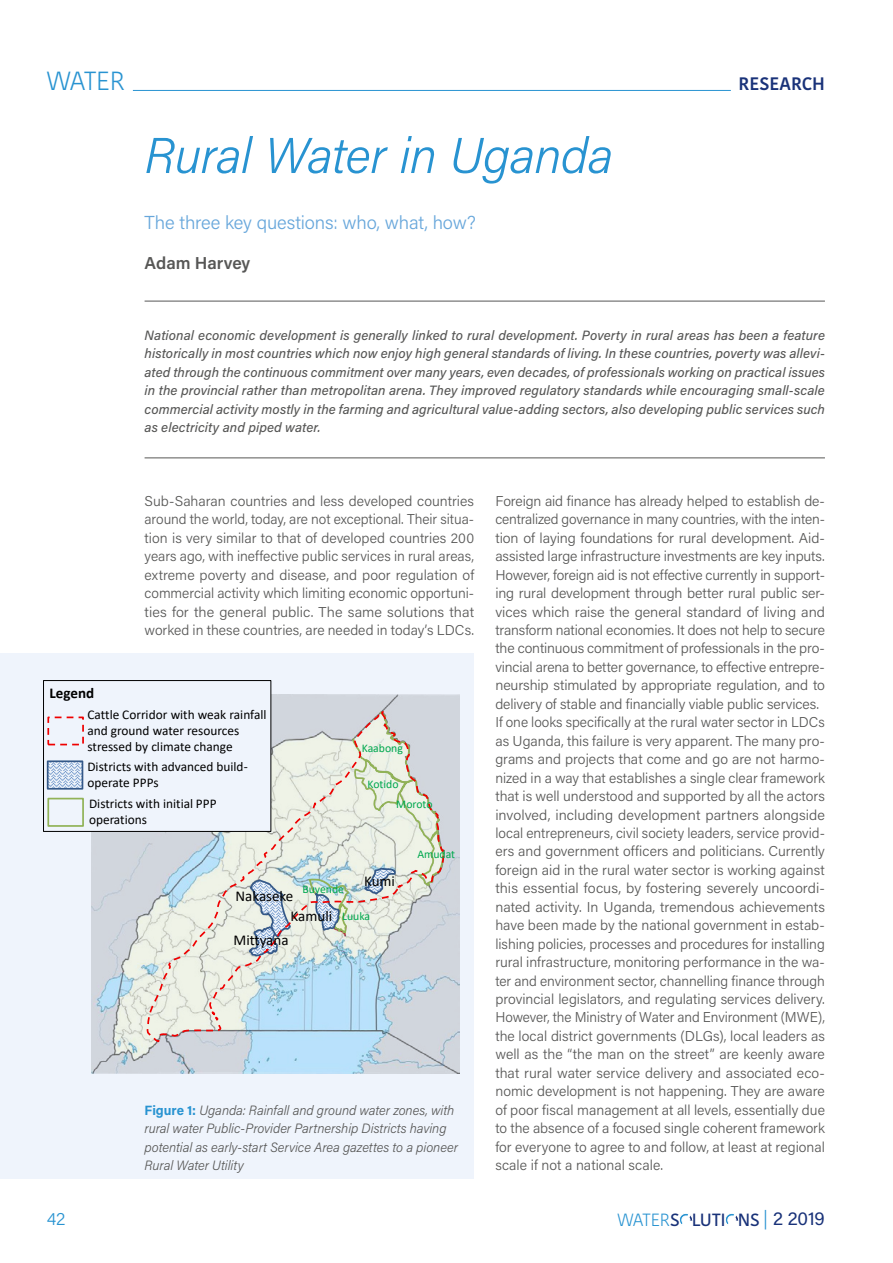
<style>
.page{position:relative;width:893px;height:1263px;background:#fff}
.page>*{position:absolute;margin:0;border:0;box-sizing:border-box;transform-origin:0 0}
.WS-Headline_Research{font:italic 300 50.25px "Acumin Pro";letter-spacing:-.02em;color:#2893d1}
.t1{font:300 26.25px "Kohinoor Bangla";letter-spacing:-.01em;color:#2893d1}
.WS-Subhead_Research{font:300 18.75px "Acumin Pro";letter-spacing:-.01em;color:#68a7db}
.t2{font:600 18px "Kohinoor Bangla";color:#193279}
.t3{font:300 18px "Acumin Pro";color:#2893d1}
.t4{font:500 17.7px "Kohinoor Bangla";color:#193279}
.WS_Authors_Research{font:600 17.25px "Acumin Pro";letter-spacing:-.005em;color:#575756}
.t5{font:15px "Calibri";color:#000}
.t6{font:700 15px "Calibri";color:#000}
.WS_Flow{font:300 14.25px/18.5px "Acumin Pro";color:#575756;text-align:justify}
.WS_Abstract_Research{font:italic 500 13.5px/18.5px "Acumin Pro";letter-spacing:.01em;color:#575756;text-align:justify}
.WS_Picture_caption{font:italic 300 13.5px/18.5px "Acumin Pro";letter-spacing:-.005em;color:#575756}
.t7{font:13.35px/16px "Calibri";color:#000}
.t8{font:11.7px "Calibri";color:#00b050}
.s1{font-weight:700;font-style:normal;color:#2893d1}
.s2{font-weight:300;color:#2893d1}
.s3{font-weight:400;font-size:18px;color:#2893d1}
.s4{font-family:"Acumin Pro";font-weight:400;font-size:18px}
</style>
<div class="page">
<svg style="left:679px;top:1213px;width:14px;height:11px"></svg>
<svg style="left:725px;top:1213px;width:14px;height:11px"></svg>
<hr style="left:133px;top:90px;width:598px;height:1px;background:#2893d1">
<div style="left:0;top:653px;width:473px;height:526px;background:#eff4fc"></div>
<hr style="left:145px;top:301px;width:680px;height:1px;background:#575756">
<hr style="left:145px;top:457px;width:680px;height:1px;background:#575756">
<div style="left:35px;top:672px;width:439px;height:406px;background:#eff4fc"></div>
<img style="left:92px;top:695px;width:367px;height:378px">
<div style="left:308px;top:694px;width:137px;height:16px;background:#d1d6dd"></div>
<svg style="left:144px;top:710px;width:301px;height:332px"></svg>
<div style="left:44px;top:680px;width:227px;height:151px;background:#eff4fc"></div>
<div style="left:43px;top:680px;width:228px;height:152px;border:1px solid #000"></div>
<svg style="left:50px;top:763px;width:30px;height:24px"></svg>
<div style="left:47px;top:760px;width:36px;height:30px;border:2px solid #385d8a"></div>
<div style="left:47px;top:716px;width:37px;height:29px;border:2px dashed #f00"></div>
<div style="left:47px;top:798px;width:37px;height:29px;border:2px solid #9bbb59"></div>
<h2 class="t1" style="left:47px;top:62px;width:80px">WATER</h2>
<p class="t2" style="left:738px;top:69px;width:88px">RESEARCH</p>
<p class="WS-Headline_Research" style="left:145px;top:121px;width:470px">Rural Water in Uganda</p>
<p class="WS-Subhead_Research" style="left:145px;top:210px;width:333px">The three key questions: who, what, how?</p>
<p class="WS_Authors_Research" style="left:145px;top:251px;width:107px">Adam Harvey</p>
<p class="WS_Abstract_Research" style="left:145px;top:325px;width:682px">National economic development is generally linked to rural development. Poverty in rural areas has been a feature historically in most countries which now enjoy high general standards of living. In these countries, poverty was allevi&shy;ated through the continuous commitment over many years, even decades, of professionals working on practical issues in the provincial rather than metropolitan arena. They improved regulatory standards while encouraging small-scale commercial activity mostly in the farming and agricultural value-adding sectors, also developing public services such as electricity and piped water.</p>
<p class="WS_Flow" style="left:145px;top:491px;width:331px">Sub-Saharan countries and less developed countries around the world, today, are not exceptional. Their situa&shy;tion is very similar to that of developed countries 200 years ago, with ineffective public services in rural areas, extreme poverty and disease, and poor regulation of commercial activity which limiting economic opportuni&shy;ties for the general public. The same solutions that worked in these countries, are needed in today’s LDCs.</p>
<p class="WS_Flow" style="left:495px;top:491px;width:331px">Foreign aid finance has already helped to establish de&shy;centralized governance in many countries, with the inten&shy;tion of laying foundations for rural development. Aid&shy;assisted large infrastructure investments are key inputs.<br>However, foreign aid is not effective currently in support&shy;ing rural development through better rural public ser&shy;vices which raise the general standard of living and transform national economies. It does not help to secure the continuous commitment of professionals in the pro&shy;vincial arena to better governance, to effective entrepre&shy;neurship stimulated by appropriate regulation, and to delivery of stable and financially viable public services.</p>
<p class="WS_Flow" style="left:495px;top:712px;width:331px">If one looks specifically at the rural water sector in LDCs as Uganda, this failure is very apparent. The many pro&shy;grams and projects that come and go are not harmo&shy;nized in a way that establishes a single clear framework that is well understood and supported by all the actors involved, including development partners alongside local entrepreneurs, civil society leaders, service provid&shy;ers and government officers and politicians. Currently foreign aid in the rural water sector is working against this essential focus, by fostering severely uncoordi&shy;nated activity. In Uganda, tremendous achievements have been made by the national government in estab&shy;lishing policies, processes and procedures for installing rural infrastructure, monitoring performance in the wa&shy;ter and environment sector, channelling finance through provincial legislators, and regulating services delivery.<br>However, the Ministry of Water and Environment (MWE), the local district governments (DLGs), local leaders as well as the “the man on the street” are keenly aware that rural water service delivery and associated eco&shy;nomic development is not happening. They are aware of poor fiscal management at all levels, essentially due to the absence of a focused single coherent framework for everyone to agree to and follow, at least at regional scale if not a national scale.</p>
<p class="t6" style="left:50px;top:682px;width:46px">Legend</p>
<p class="t7" style="left:87px;top:706px;width:181px">Cattle Corridor with weak rainfall and ground water resources stressed by climate change</p>
<p class="t7" style="left:87px;top:758px;width:162px">Districts with advanced build&shy;operate PPPs</p>
<p class="t7" style="left:89px;top:795px;width:129px">Districts with initial PPP operations</p>
<p class="t8" style="left:362px;top:740px;width:43px">Kaabong</p>
<p class="t8" style="left:367px;top:776px;width:33px">Kotido</p>
<p class="t8" style="left:396px;top:796px;width:38px">Moroto</p>
<p class="t8" style="left:417px;top:846px;width:39px">Amudat</p>
<p class="t5" style="left:364px;top:871px;width:32px">Kumi</p>
<p class="t8" style="left:302px;top:881px;width:43px">Buyende</p>
<p class="t5" style="left:236px;top:886px;width:59px">Nakaseke</p>
<p class="t5" style="left:291px;top:906px;width:43px">Kamuli</p>
<p class="t8" style="left:342px;top:908px;width:29px">Luuka</p>
<p class="t5" style="left:234px;top:930px;width:56px">Mittyana</p>
<p class="WS_Picture_caption" style="left:145px;top:1100px;width:315px"><span class="s1">Figure 1:</span> Uganda: Rainfall and ground water zones, with rural water Public-Provider Partnership Districts having potential as early-start Service Area gazettes to a pioneer Rural Water Utility</p>
<p class="t3" style="left:47px;top:1207px;width:20px">42</p>
<p class="t4" style="left:617px;top:1205px;width:209px"><span class="s2">WATER</span>S LUTI NS <span class="s3">|</span> <span class="s4">2 2019</span></p>
</div>
